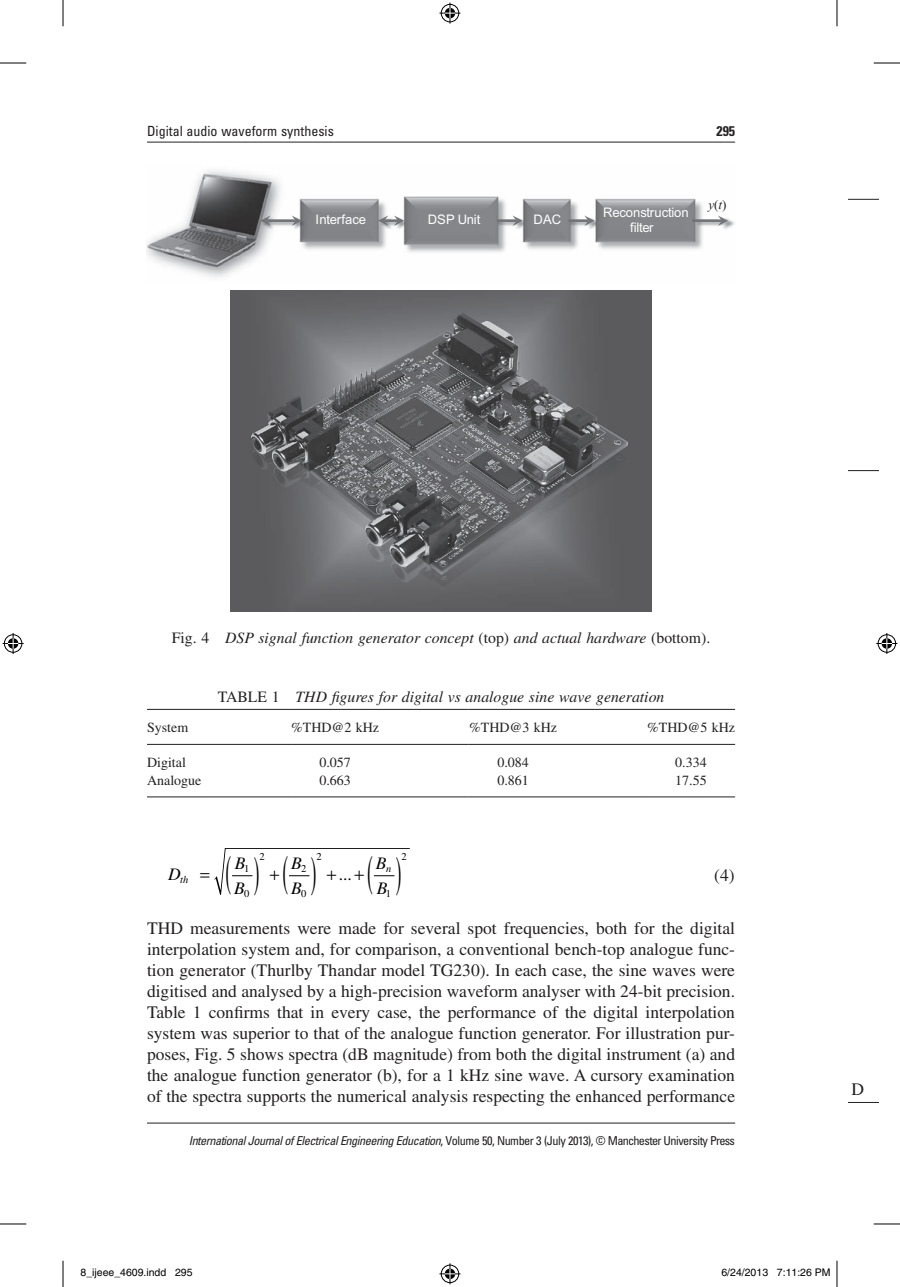
<style>
.page{position:relative;width:900px;height:1287px;background:#fff}
.page>*{position:absolute;margin:0;border:0;box-sizing:border-box;transform-origin:0 0}
.First_line{font:17.5px/21px "Times";color:#231f20;text-align:justify}
.t1{font:italic 17.5px/24.5px "Times";color:#000}
.t2{font:17.5px "Times";color:#000}
.Equation{font:17.5px "Times";color:#231f20}
.Fig__legend{font:italic 15.75px "Times";color:#231f20}
.Table_legend{font:italic 15.75px "Times";color:#231f20}
.Table_body{font:14px "Times";color:#231f20}
.TC_head{font:14px "Times";color:#231f20}
.t3{font:condensed 14px "Univers";color:#231f20}
.t4{font:700 condensed 14px "Univers";color:#231f20}
.t5{font:13.12px/15.9px "Arial";color:#fff}
.t6{font:italic 13.12px "Times New Roman";color:#231f20}
.t7{font:condensed 12.25px "Univers";letter-spacing:-.04em;color:#231f20}
.t8{font:10.5px "Helvetica";color:#000}
.t9{font:10.5px "Times";color:#000}
.t10{font:italic 10.5px "Times";color:#000}
.s1{font-style:normal}
.s2{font-style:italic}
</style>
<div class="page">
<hr style="left:828px;top:470px;width:51px;height:1px;background:#231f20">
<hr style="left:832px;top:199px;width:47px;height:1px;background:#231f20">
<hr style="left:833px;top:1102px;width:46px;height:1px;background:#231f20">
<hr style="left:147px;top:142px;width:588px;height:1px;background:#231f20">
<hr style="left:147px;top:1122px;width:588px;height:1px;background:#231f20">
<img style="left:147px;top:170px;width:588px;height:108px">
<hr style="left:568px;top:219px;width:20px;height:3px;background:#737477">
<svg style="left:584px;top:216px;width:11px;height:10px"></svg>
<hr style="left:497px;top:219px;width:20px;height:3px;background:#737477">
<svg style="left:512px;top:216px;width:11px;height:10px"></svg>
<hr style="left:384px;top:219px;width:14px;height:3px;background:#737477">
<svg style="left:394px;top:215px;width:10px;height:11px"></svg>
<svg style="left:378px;top:215px;width:10px;height:11px"></svg>
<hr style="left:266px;top:219px;width:30px;height:3px;background:#737477">
<svg style="left:292px;top:216px;width:10px;height:10px"></svg>
<svg style="left:260px;top:215px;width:11px;height:11px"></svg>
<hr style="left:692px;top:219px;width:30px;height:3px;background:#737477">
<svg style="left:718px;top:216px;width:10px;height:10px"></svg>
<img style="left:231px;top:291px;width:420px;height:321px">
<hr style="left:147px;top:796px;width:144px;height:1px;background:#231f20">
<hr style="left:291px;top:796px;width:178px;height:1px;background:#231f20">
<hr style="left:469px;top:796px;width:178px;height:1px;background:#231f20">
<hr style="left:647px;top:796px;width:88px;height:1px;background:#231f20">
<hr style="left:147px;top:709px;width:144px;height:1px;background:#231f20">
<hr style="left:291px;top:709px;width:178px;height:1px;background:#231f20">
<hr style="left:469px;top:709px;width:178px;height:1px;background:#231f20">
<hr style="left:647px;top:709px;width:88px;height:1px;background:#231f20">
<hr style="left:147px;top:744px;width:144px;height:1px;background:#231f20">
<hr style="left:291px;top:744px;width:178px;height:1px;background:#231f20">
<hr style="left:469px;top:744px;width:178px;height:1px;background:#231f20">
<hr style="left:647px;top:744px;width:88px;height:1px;background:#231f20">
<svg style="left:0;top:63px;width:26px;height:1px"></svg>
<svg style="left:874px;top:63px;width:26px;height:1px"></svg>
<svg style="left:0;top:1223px;width:26px;height:1px"></svg>
<svg style="left:874px;top:1223px;width:26px;height:1px"></svg>
<svg style="left:63px;top:0;width:1px;height:26px"></svg>
<svg style="left:63px;top:1261px;width:1px;height:26px"></svg>
<svg style="left:837px;top:0;width:1px;height:26px"></svg>
<svg style="left:837px;top:1261px;width:1px;height:26px"></svg>
<svg style="left:439px;top:3px;width:21px;height:21px"></svg>
<svg style="left:439px;top:1263px;width:21px;height:21px"></svg>
<svg style="left:3px;top:633px;width:21px;height:21px"></svg>
<svg style="left:876px;top:633px;width:21px;height:21px"></svg>
<svg style="left:214px;top:848px;width:196px;height:47px"></svg>
<p class="t3" style="left:147px;top:123px;width:188px">Digital audio waveform synthesis</p>
<p class="t4" style="left:716px;top:123px;width:20px">295</p>
<p class="t5" style="left:316px;top:212px;width:52px">Interface</p>
<p class="t5" style="left:428px;top:212px;width:54px">DSP Unit</p>
<p class="t5" style="left:533px;top:212px;width:29px">DAC</p>
<p class="t5" style="left:630px;top:204px;width:60px;text-indent:-27px">Reconstruction filter</p>
<p class="t6" style="left:708px;top:197px;width:20px">y<span class="s1">(</span>t<span class="s1">)</span></p>
<p class="Fig__legend" style="left:172px;top:629px;width:540px"><span class="s1">Fig. 4</span> DSP signal function generator concept <span class="s1">(top)</span> and actual hardware <span class="s1">(bottom).</span></p>
<p class="Table_legend" style="left:218px;top:688px;width:448px"><span class="s1">TABLE 1</span> THD figures for digital vs analogue sine wave generation</p>
<p class="TC_head" style="left:147px;top:719px;width:43px">System</p>
<p class="TC_head" style="left:291px;top:719px;width:89px">%THD@2 kHz</p>
<p class="TC_head" style="left:469px;top:719px;width:89px">%THD@3 kHz</p>
<p class="TC_head" style="left:647px;top:719px;width:89px">%THD@5 kHz</p>
<p class="Table_body" style="left:147px;top:754px;width:40px">Digital</p>
<p class="Table_body" style="left:319px;top:754px;width:33px">0.057</p>
<p class="Table_body" style="left:497px;top:754px;width:33px">0.084</p>
<p class="Table_body" style="left:675px;top:754px;width:33px">0.334</p>
<p class="Table_body" style="left:147px;top:772px;width:56px">Analogue</p>
<p class="Table_body" style="left:319px;top:772px;width:33px">0.663</p>
<p class="Table_body" style="left:497px;top:772px;width:33px">0.861</p>
<p class="Table_body" style="left:675px;top:772px;width:33px">17.55</p>
<p class="t9" style="left:259px;top:850px;width:7px">2</p>
<p class="t9" style="left:316px;top:850px;width:7px">2</p>
<p class="t9" style="left:401px;top:850px;width:7px">2</p>
<p class="t1" style="left:168px;top:862px;width:14px">D</p>
<p class="t1" style="left:234px;top:851px;width:13px">B<br>B</p>
<p class="t1" style="left:291px;top:851px;width:12px">B<br>B</p>
<p class="t1" style="left:376px;top:851px;width:13px">B<br>B</p>
<p class="t9" style="left:244px;top:863px;width:7px">1</p>
<p class="t9" style="left:244px;top:887px;width:7px">0</p>
<p class="t9" style="left:301px;top:863px;width:7px">2</p>
<p class="t9" style="left:301px;top:887px;width:7px">0</p>
<p class="t10" style="left:386px;top:863px;width:7px">n</p>
<p class="t2" style="left:339px;top:865px;width:15px">...</p>
<p class="Equation" style="left:714px;top:865px;width:22px">(4)</p>
<p class="First_line" style="left:147px;top:918px;width:590px">THD measurements were made for several spot frequencies, both for the digital interpolation system and, for comparison, a conventional bench-top analogue func&shy;tion generator (Thurlby Thandar model TG230). In each case, the sine waves were digitised and analysed by a high-precision waveform analyser with 24-bit precision.<br>Table 1 confirms that in every case, the performance of the digital interpolation system was superior to that of the analogue function generator. For illustration pur&shy;poses, Fig. 5 shows spectra (dB magnitude) from both the digital instrument (a) and the analogue function generator (b), for a 1 kHz sine wave. A cursory examination of the spectra supports the numerical analysis respecting the enhanced performance</p>
<p class="t10" style="left:180px;top:874px;width:10px">th</p>
<p class="t9" style="left:386px;top:887px;width:7px">1</p>
<p class="t7" style="left:189px;top:1132px;width:548px"><span class="s2">International Journal of Electrical Engineering Education</span>, Volume 50, Number 3 (July 2013), © Manchester University Press</p>
<p class="First_line" style="left:852px;top:1079px;width:14px">D</p>
<p class="t8" style="left:80px;top:1267px;width:114px">8_ijeee_4609.indd 295</p>
<p class="t8" style="left:721px;top:1267px;width:111px">6/24/2013 7:11:26 PM</p>
</div>
